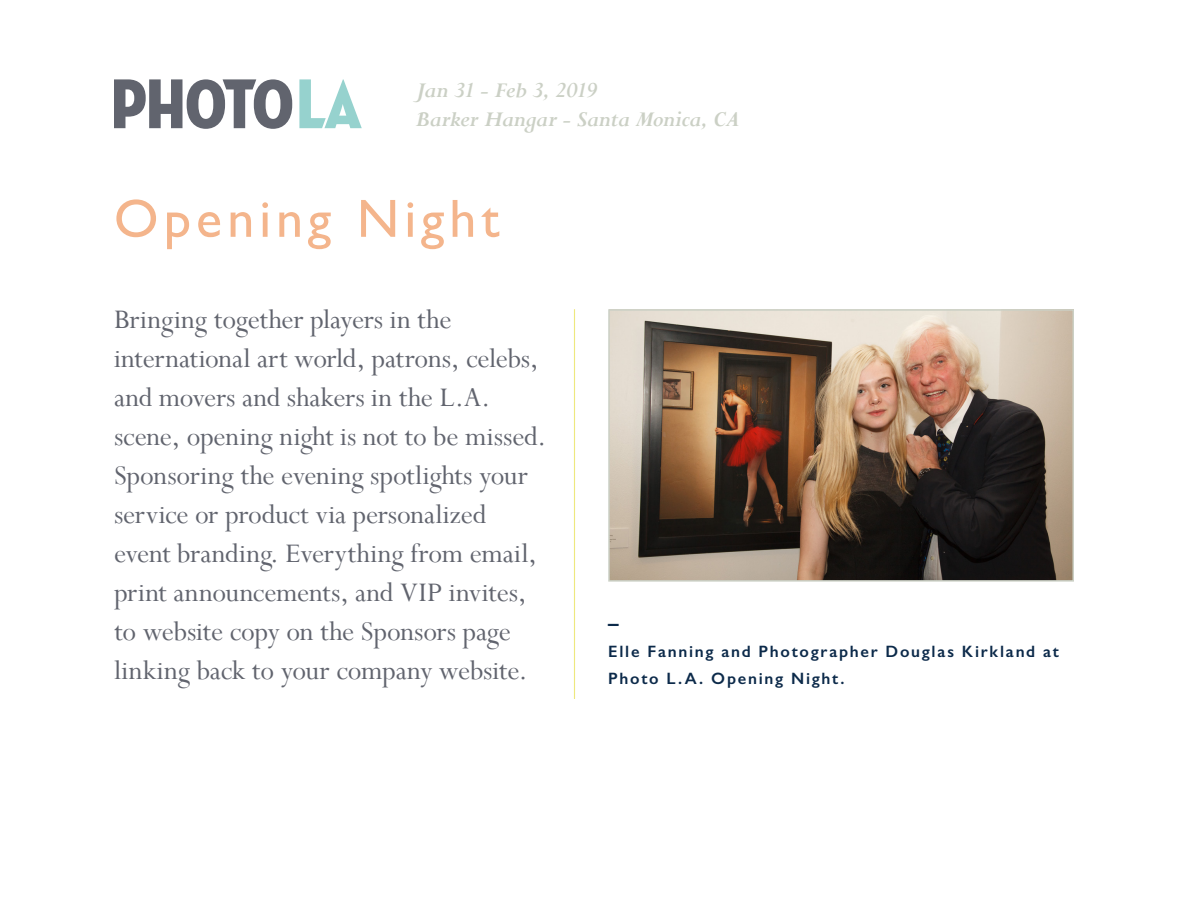
<style>
.page{position:relative;width:1188px;height:918px;background:#fff}
.page>*{position:absolute;margin:0;border:0;box-sizing:border-box;transform-origin:0 0}
.t1{font:54px "Gill Sans";letter-spacing:.095em;color:#f4b58c}
.t2{font:30px/39px "Perpetua";letter-spacing:-.005em;color:#61646e}
.t3{font:italic 700 24px/28.8px "Perpetua";letter-spacing:-.02em;color:#cbd0c5}
.t4{font:600 21px "Gill Sans";color:#0c2a4a}
.t5{font:600 16.5px/27px "Gill Sans";letter-spacing:.105em;color:#0c2a4a}
</style>
<div class="page">
<hr style="left:574px;top:309px;width:1px;height:390px;background:#eee87e">
<img style="left:611px;top:312px;width:460px;height:267px">
<div style="left:608px;top:309px;width:466px;height:273px;border:2px solid #cbd0c5"></div>
<svg style="left:299px;top:79px;width:63px;height:49px"></svg>
<svg style="left:114px;top:79px;width:178px;height:50px"></svg>
<p class="t3" style="left:416px;top:76px;width:326px">Jan 31 - Feb 3, 2019<br>Barker Hangar - Santa Monica, CA</p>
<h1 class="t1" style="left:114px;top:187px;width:387px">Opening Night</h1>
<p class="t2" style="left:114px;top:299px;width:434px">Bringing together players in the international art world, patrons, celebs, and movers and shakers in the L.A. scene, opening night is not to be missed.<br>Sponsoring the evening spotlights your service or product via personalized event branding. Everything from email, print announcements, and VIP invites, to website copy on the Sponsors page linking back to your company website.</p>
<p class="t4" style="left:608px;top:610px;width:12px">–</p>
<p class="t5" style="left:608px;top:637px;width:452px">Elle Fanning and Photographer Douglas Kirkland at<br>Photo L.A. Opening Night.</p>
</div>
